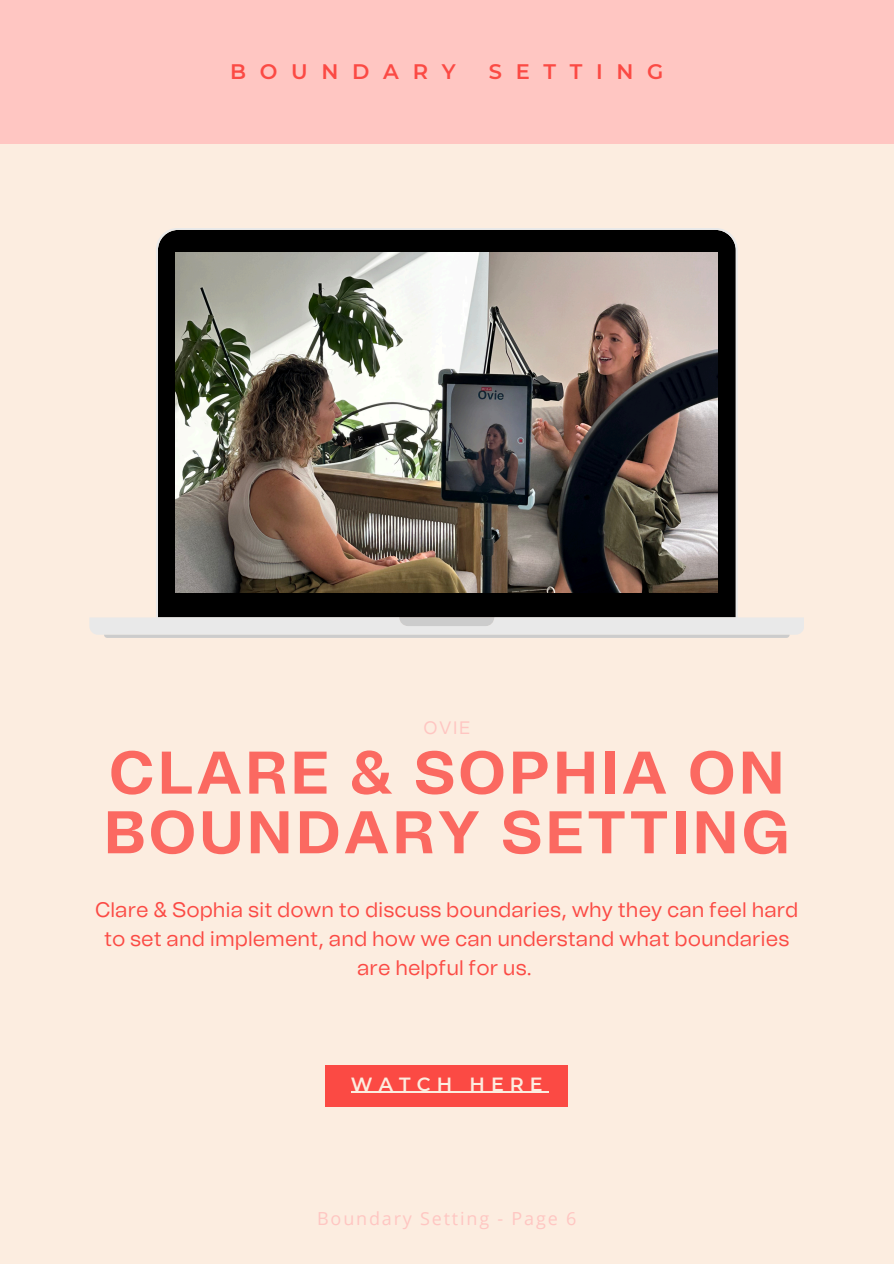
<style>
.page{position:relative;width:894px;height:1264px;background:#fff}
.page>*{position:absolute;margin:0;border:0;box-sizing:border-box;transform-origin:0 0}
.t1{font:700 60px/59.7px "Tomato Grotesk";letter-spacing:.05em;color:#fb4a44}
.t2{font:21px/29.2px "Tomato Grotesk";color:#fb4a44;text-align:center}
.t3{font:600 21px "Montserrat";letter-spacing:.65em;color:#fb4a44}
.t4{font:600 19.05px "Montserrat";letter-spacing:.315em;color:#fcede0}
.t5{font:18px "Open Sans";letter-spacing:.1em;color:#ffc6c2}
.t6{font:18px "Tomato Grotesk";color:#ffc6c2}
</style>
<div class="page">
<div style="left:0;top:0;width:893px;height:1263px;background:#fcede0"></div>
<div style="left:0;top:0;width:893px;height:144px;background:#ffc6c2"></div>
<div style="left:325px;top:1065px;width:242px;height:41px;background:#fb4a44"></div>
<hr style="left:351px;top:1091px;width:197px;height:1px;background:#fcede0">
<svg style="left:89px;top:228px;width:714px;height:406px"></svg>
<svg style="left:399px;top:617px;width:95px;height:9px"></svg>
<svg style="left:104px;top:634px;width:685px;height:4px;background:#d2d2d1"></svg>
<img style="left:175px;top:253px;width:542px;height:339px">
<h4 class="t3" style="left:230px;top:58px;width:227px">BOUNDARY</h4>
<h4 class="t3" style="left:488px;top:58px;width:176px">SETTING</h4>
<h3 class="t6" style="left:423px;top:719px;width:48px">OVIE</h3>
<h1 class="t1" style="left:104px;top:745px;width:687px">CLARE &amp; SOPHIA ON<br>BOUNDARY SETTING</h1>
<h1 class="t2" style="left:95px;top:895px;width:704px">Clare &amp; Sophia sit down to discuss boundaries, why they can feel hard to set and implement, and how we can understand what boundaries are helpful for us.</h1>
<h2 class="t4" style="left:351px;top:1072px;width:193px">WATCH HERE</h2>
<h2 class="t5" style="left:317px;top:1206px;width:261px">Boundary Setting - Page 6</h2>
</div>
